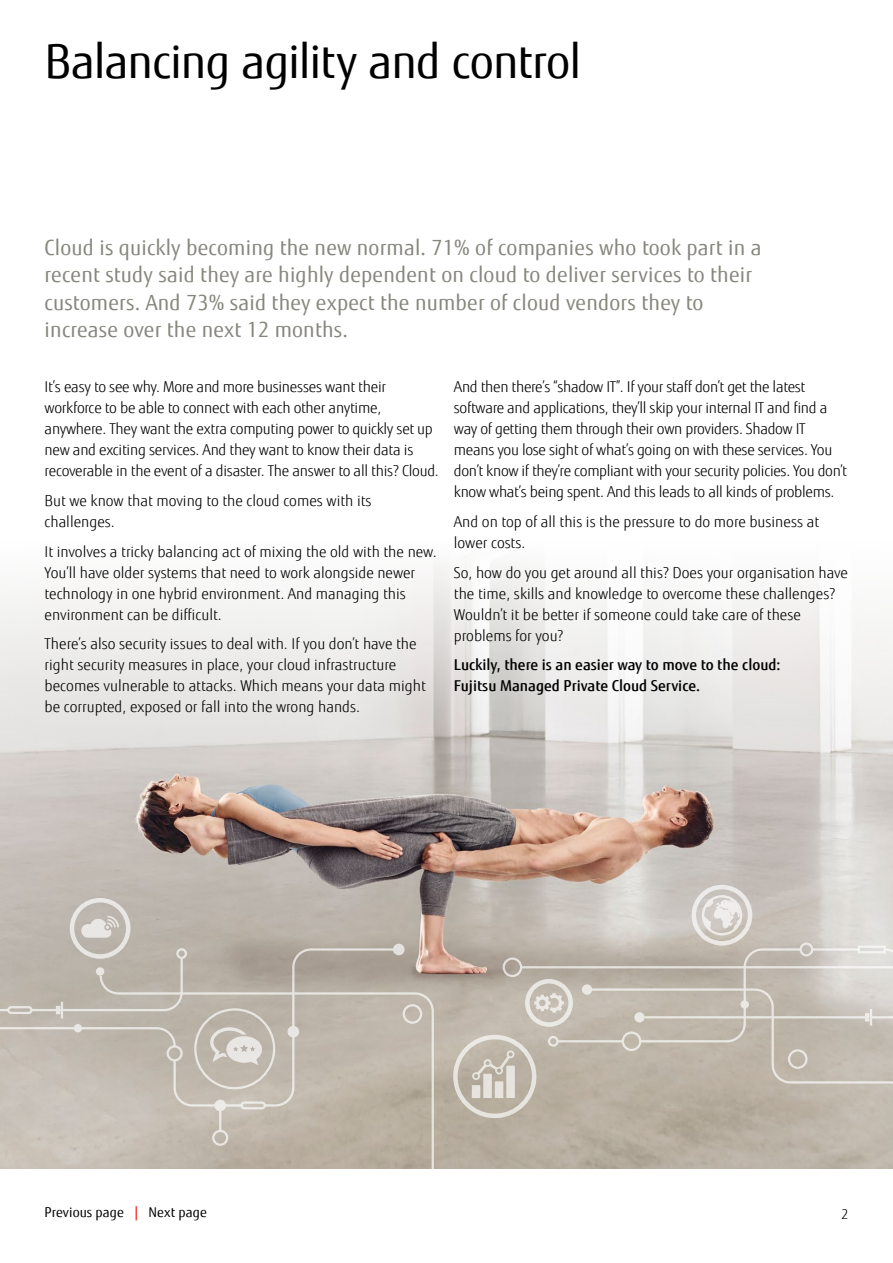
<style>
.page{position:relative;width:893px;height:1263px;background:#fff}
.page>*{position:absolute;margin:0;border:0;box-sizing:border-box;transform-origin:0 0}
.t1{font:46.5px "Fujitsu Sans";letter-spacing:-.02em;color:#000}
.t2{font:21px/27px "Fujitsu Sans";letter-spacing:.01em;color:#87867e}
.t3{font:300 15px/21px "Fujitsu Sans";letter-spacing:-.015em;color:#000}
.t4{font:500 15px/21px "Fujitsu Sans";color:#000}
.t5{font:13.5px "Fujitsu Sans";letter-spacing:.005em;color:#000}
.t6{font:300 13.5px "Fujitsu Sans";color:#000}
.s1{color:#f00}
</style>
<div class="page">
<img style="left:0;top:784px;width:893px;height:385px">
<svg style="left:0;top:565px;width:893px;height:219px"></svg>
<div style="left:472px;top:1085px;width:8px;height:13px;background:#e7e3df"></div>
<svg style="left:472px;top:1050px;width:42px;height:30px"></svg>
<div style="left:483px;top:1074px;width:9px;height:24px;background:#e6e3df"></div>
<div style="left:495px;top:1081px;width:8px;height:17px;background:#e7e4df"></div>
<div style="left:506px;top:1065px;width:9px;height:33px;background:#e7e4df"></div>
<svg style="left:702px;top:895px;width:40px;height:40px;background:#dcd8d4"></svg>
<svg style="left:393px;top:944px;width:12px;height:11px"></svg>
<svg style="left:98px;top:973px;width:337px;height:196px;background:#beb5a8"></svg>
<div style="left:799px;top:942px;width:14px;height:14px;border:2px solid #fff;border-radius:50%"></div>
<div style="left:858px;top:945px;width:28px;height:8px;border:2px solid #fff"></div>
<svg style="left:589px;top:947px;width:304px;height:18px;background:#c4bdb5"></svg>
<div style="left:503px;top:957px;width:19px;height:20px;border:2px solid #fff;border-radius:50%"></div>
<svg style="left:519px;top:965px;width:374px;height:153px;background:#c0b8ad"></svg>
<div style="left:453px;top:1035px;width:83px;height:83px;border:4px solid #fff;border-radius:50%"></div>
<div style="left:788px;top:1049px;width:19px;height:20px;border:2px solid #fff;border-radius:50%"></div>
<div style="left:525px;top:979px;width:48px;height:48px;border:4px solid #fff;border-radius:50%"></div>
<div style="left:692px;top:885px;width:60px;height:60px;border:4px solid #fff;border-radius:50%"></div>
<div style="left:70px;top:898px;width:60px;height:61px;border:4px solid #fff;border-radius:50%"></div>
<svg style="left:534px;top:993px;width:30px;height:20px"></svg>
<svg style="left:0;top:916px;width:401px;height:192px;background:#beb7ad"></svg>
<div style="left:212px;top:1130px;width:16px;height:16px;border:2px solid #fff;border-radius:50%"></div>
<h1 class="t1" style="left:45px;top:34px;width:538px">Balancing agility and control</h1>
<p class="t2" style="left:45px;top:235px;width:718px">Cloud is quickly becoming the new normal. 71% of companies who took part in a recent study said they are highly dependent on cloud to deliver services to their customers. And 73% said they expect the number of cloud vendors they to increase over the next 12 months.</p>
<p class="t3" style="left:45px;top:377px;width:396px">It’s easy to see why. More and more businesses want their workforce to be able to connect with each other anytime, anywhere. They want the extra computing power to quickly set up new and exciting services. And they want to know their data is recoverable in the event of a disaster. The answer to all this? Cloud.</p>
<p class="t3" style="left:45px;top:490px;width:328px">But we know that moving to the cloud comes with its challenges.</p>
<p class="t3" style="left:45px;top:541px;width:394px">It involves a tricky balancing act of mixing the old with the new.<br>You’ll have older systems that need to work alongside newer technology in one hybrid environment. And managing this environment can be difficult.</p>
<p class="t3" style="left:45px;top:633px;width:383px">There’s also security issues to deal with. If you don’t have the right security measures in place, your cloud infrastructure becomes vulnerable to attacks. Which means your data might be corrupted, exposed or fall into the wrong hands.</p>
<p class="t3" style="left:454px;top:377px;width:395px">And then there’s “shadow IT”. If your staff don’t get the latest software and applications, they’ll skip your internal IT and find a way of getting them through their own providers. Shadow IT means you lose sight of what’s going on with these services. You don’t know if they’re compliant with your security policies. You don’t know what’s being spent. And this leads to all kinds of problems.</p>
<p class="t3" style="left:454px;top:511px;width:367px">And on top of all this is the pressure to do more business at lower costs.</p>
<p class="t3" style="left:454px;top:562px;width:396px">So, how do you get around all this? Does your organisation have the time, skills and knowledge to overcome these challenges?<br>Wouldn’t it be better if someone could take care of these problems for you?</p>
<p class="t4" style="left:454px;top:654px;width:328px">Luckily, there is an easier way to move to the cloud:<br>Fujitsu Managed Private Cloud Service.</p>
<p class="t5" style="left:45px;top:1204px;width:164px">Previous page <span class="s1">|</span> Next page</p>
<p class="t6" style="left:841px;top:1206px;width:9px">2</p>
</div>
